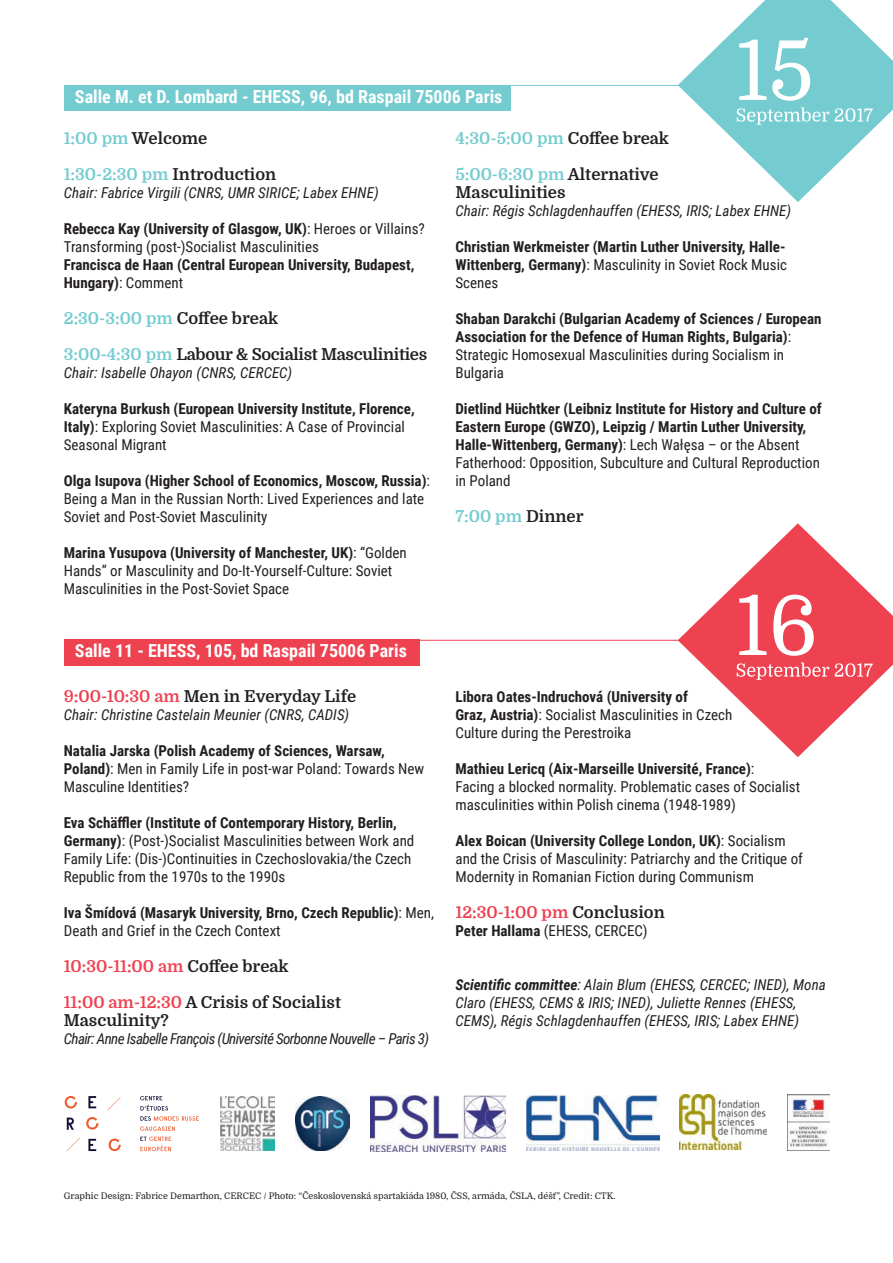
<style>
.page{position:relative;width:893px;height:1263px;background:#fff}
.page>*{position:absolute;margin:0;border:0;box-sizing:border-box;transform-origin:0 0}
.t1{font:700 18px "Roboto Condensed";color:#fff}
.t2{font:700 16.5px/36px "Domine";color:#231f20}
.t3{font:700 16.5px/36px "Domine";letter-spacing:-.02em;color:#231f20}
.t4{font:700 16.5px/36px "Domine";color:#74ccd0}
.t5{font:700 16.5px "Domine";color:#ee4251}
.t6{font:15px/18px "Roboto Condensed";color:#231f20}
.t7{font:700 15px/18px "Roboto Condensed";color:#231f20}
.t8{font:italic 15px/18px "Roboto Condensed";color:#231f20}
.t9{font:italic 15px "Roboto Condensed";letter-spacing:-.04em;color:#231f20}
.t10{font:9px "Domine";color:#231f20}
.s1{color:#74ccd0}
.s2{font-weight:700}
.s3{font-weight:400}
.s4{color:#ee4251}
.s5{color:#231f20}
</style>
<div class="page">
<div style="left:64px;top:85px;width:446px;height:26px;background:#74ccd0"></div>
<div style="left:64px;top:640px;width:355px;height:26px;background:#ee4251"></div>
<hr style="left:504px;top:85px;width:179px;height:1px;background:#74ccd0">
<hr style="left:408px;top:640px;width:273px;height:1px;background:#ee4251">
<svg style="left:678px;top:0;width:215px;height:202px"></svg>
<svg style="left:678px;top:523px;width:215px;height:234px"></svg>
<svg style="left:737px;top:662px;width:136px;height:18px;background:#f16b77"></svg>
<svg style="left:739px;top:595px;width:75px;height:61px"></svg>
<svg style="left:140px;top:1096px;width:28px;height:14px"></svg>
<svg style="left:140px;top:1116px;width:59px;height:35px"></svg>
<svg style="left:67px;top:1117px;width:7px;height:13px"></svg>
<svg style="left:65px;top:1096px;width:12px;height:12px"></svg>
<svg style="left:86px;top:1117px;width:12px;height:12px"></svg>
<svg style="left:109px;top:1138px;width:12px;height:13px"></svg>
<svg style="left:67px;top:1138px;width:13px;height:13px"></svg>
<svg style="left:107px;top:1097px;width:14px;height:13px"></svg>
<svg style="left:88px;top:1096px;width:8px;height:12px"></svg>
<svg style="left:88px;top:1139px;width:8px;height:12px"></svg>
<img style="left:221px;top:1096px;width:53px;height:54px">
<img style="left:295px;top:1096px;width:54px;height:54px">
<img style="left:370px;top:1095px;width:136px;height:56px">
<img style="left:527px;top:1095px;width:132px;height:56px">
<img style="left:680px;top:1094px;width:87px;height:56px">
<img style="left:787px;top:1095px;width:42px;height:56px">
<p class="t1" style="left:75px;top:84px;width:429px">Salle M. et D. Lombard - EHESS, 96, bd Raspail 75006 Paris</p>
<p class="t2" style="left:64px;top:121px;width:214px"><span class="s1">1:00 pm</span> Welcome<br><span class="s1">1:30-2:30 pm</span> Introduction</p>
<p class="t8" style="left:64px;top:183px;width:316px">Chair: Fabrice Virgili (CNRS, UMR SIRICE; Labex EHNE)</p>
<p class="t6" style="left:64px;top:219px;width:363px"><span class="s2">Rebecca Kay (University of Glasgow, UK)</span>: Heroes or Villains?<br>Transforming (post-)Socialist Masculinities</p>
<p class="t7" style="left:64px;top:255px;width:352px">Francisca de Haan (Central European University, Budapest,<br>Hungary)<span class="s3">: Comment</span></p>
<p class="t3" style="left:64px;top:301px;width:365px"><span class="s1">2:30-3:00 pm</span> Coffee break<br><span class="s1">3:00-4:30 pm</span> Labour &amp; Socialist Masculinities</p>
<p class="t8" style="left:64px;top:363px;width:230px">Chair: Isabelle Ohayon (CNRS, CERCEC)</p>
<p class="t6" style="left:64px;top:399px;width:352px"><span class="s2">Kateryna Burkush (European University Institute, Florence,<br>Italy)</span>: Exploring Soviet Masculinities: A Case of Provincial<br>Seasonal Migrant</p>
<p class="t6" style="left:64px;top:471px;width:368px"><span class="s2">Olga Isupova (Higher School of Economics, Moscow, Russia)</span>:<br>Being a Man in the Russian North: Lived Experiences and late<br>Soviet and Post-Soviet Masculinity</p>
<p class="t6" style="left:64px;top:543px;width:344px"><span class="s2">Marina Yusupova (University of Manchester, UK)</span>: “Golden<br>Hands” or Masculinity and Do-It-Yourself-Culture: Soviet<br>Masculinities in the Post-Soviet Space</p>
<p class="t1" style="left:75px;top:638px;width:333px">Salle 11 - EHESS, 105, bd Raspail 75006 Paris</p>
<p class="t2" style="left:64px;top:679px;width:294px"><span class="s4">9:00-10:30 am</span> Men in Everyday Life</p>
<p class="t8" style="left:64px;top:705px;width:287px">Chair: Christine Castelain Meunier (CNRS, CADIS)</p>
<p class="t6" style="left:64px;top:741px;width:362px"><span class="s2">Natalia Jarska (Polish Academy of Sciences, Warsaw,<br>Poland)</span>: Men in Family Life in post-war Poland: Towards New<br>Masculine Identities?</p>
<p class="t6" style="left:64px;top:813px;width:352px"><span class="s2">Eva Schäffler (Institute of Contemporary History, Berlin, Germany)</span>: (Post-)Socialist Masculinities between Work and Family Life: (Dis-)Continuities in Czechoslovakia/the Czech Republic from the 1970s to the 1990s</p>
<p class="t7" style="left:64px;top:903px;width:372px">Iva Šmídová (Masaryk University, Brno, Czech Republic)<span class="s3">: Men,<br>Death and Grief in the Czech Context</span></p>
<p class="t2" style="left:64px;top:949px;width:279px"><span class="s4">10:30-11:00 am</span> Coffee break<br><span class="s4">11:00 am-12:30</span> A Crisis of Socialist</p>
<p class="t2" style="left:64px;top:1003px;width:107px">Masculinity?</p>
<p class="t9" style="left:64px;top:1028px;width:367px">Chair: Anne Isabelle François (Université Sorbonne Nouvelle – Paris 3)</p>
<p class="t4" style="left:455px;top:121px;width:215px">4:30-5:00 pm <span class="s5">Coffee break<br></span>5:00-6:30 pm <span class="s5">Alternative</span></p>
<p class="t2" style="left:455px;top:175px;width:112px">Masculinities</p>
<p class="t8" style="left:455px;top:201px;width:337px">Chair: Régis Schlagdenhauffen (EHESS, IRIS; Labex EHNE)</p>
<p class="t7" style="left:455px;top:237px;width:333px;text-align:justify">Christian Werkmeister (Martin Luther University, Halle-Wittenberg, Germany)<span class="s3">: Masculinity in Soviet Rock Music Scenes</span></p>
<p class="t7" style="left:455px;top:309px;width:368px">Shaban Darakchi (Bulgarian Academy of Sciences / European Association for the Defence of Human Rights, Bulgaria)<span class="s3">:<br>Strategic Homosexual Masculinities during Socialism in Bulgaria</span></p>
<p class="t7" style="left:455px;top:399px;width:368px">Dietlind Hüchtker (Leibniz Institute for History and Culture of Eastern Europe (GWZO), Leipzig / Martin Luther University, Halle-Wittenberg, Germany)<span class="s3">: Lech Wałęsa – or the Absent Fatherhood: Opposition, Subculture and Cultural Reproduction in Poland</span></p>
<p class="t4" style="left:455px;top:499px;width:130px">7:00 pm <span class="s5">Dinner</span></p>
<p class="t6" style="left:455px;top:687px;width:278px"><span class="s2">Libora Oates-Indruchová (University of<br>Graz, Austria)</span>: Socialist Masculinities in Czech<br>Culture during the Perestroika</p>
<p class="t6" style="left:455px;top:759px;width:346px"><span class="s2">Mathieu Lericq (Aix-Marseille Université, France)</span>:<br>Facing a blocked normality. Problematic cases of Socialist masculinities within Polish cinema (1948-1989)</p>
<p class="t6" style="left:455px;top:831px;width:349px"><span class="s2">Alex Boican (University College London, UK)</span>: Socialism and the Crisis of Masculinity: Patriarchy and the Critique of<br>Modernity in Romanian Fiction during Communism</p>
<p class="t5" style="left:455px;top:903px;width:211px">12:30-1:00 pm <span class="s5">Conclusion</span></p>
<p class="t6" style="left:455px;top:921px;width:194px"><span class="s2">Peter Hallama</span> (EHESS, CERCEC)</p>
<p class="t8" style="left:455px;top:975px;width:372px"><span class="s2">Scientific committee</span>: Alain Blum (EHESS, CERCEC; INED), Mona<br>Claro (EHESS, CEMS &amp; IRIS; INED), Juliette Rennes (EHESS,<br>CEMS), Régis Schlagdenhauffen (EHESS, IRIS; Labex EHNE)</p>
<p class="t10" style="left:64px;top:1191px;width:553px">Graphic Design: Fabrice Demarthon, CERCEC / Photo: “Československá spartakiáda 1980, ČSS, armáda, ČSLA, déšť”, Credit: CTK.</p>
</div>
